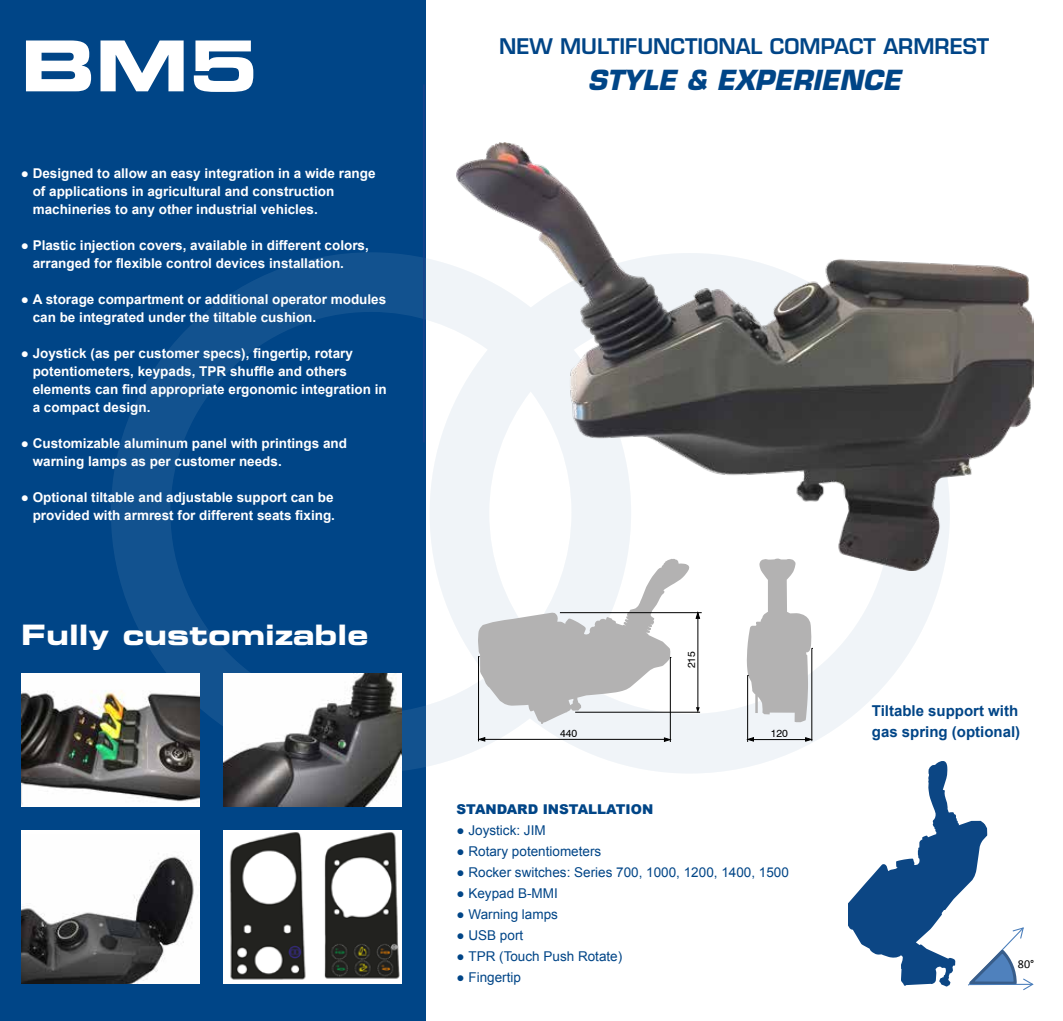
<style>
.page{position:relative;width:1063px;height:1021px;background:#fff}
.page>*{position:absolute;margin:0;border:0;box-sizing:border-box;transform-origin:0 0}
.t1{font:70.2px "Eurostile LT Std Bold Ex 2";color:#fff}
.t2{font:28.2px "Eurostile LT Std Bold Ex 2";color:#fff}
.t3{font:italic 700 27px "Eurostile LT Std";color:#004587}
.t4{font:600 21px "Eurostile LT Std";color:#004587}
.t5{font:700 15px/21px "Arial";color:#004587}
.t6{font:700 13.5px/18px "Arial";color:#fff}
.t7{font:13.5px "Arial";color:#004587}
.t8{font:900 13.5px "Arial";color:#004587}
.t9{font:12px "Calibri";color:#000}
.t10{font:10.5px "Swiss 721 BT";color:#000}
.s1{font-weight:700}
</style>
<div class="page">
<div style="left:0;top:0;width:425px;height:1020px;background:#004587"></div>
<svg style="left:111px;top:252px;width:832px;height:521px"></svg>
<hr style="left:423px;top:84px;width:2px;height:358px;background:#1a428a">
<img style="left:456px;top:142px;width:577px;height:428px">
<hr style="left:481px;top:739px;width:185px;height:1px;background:#000">
<hr style="left:560px;top:612px;width:142px;height:1px;background:#000">
<hr style="left:575px;top:712px;width:125px;height:1px;background:#000">
<hr style="left:751px;top:739px;width:56px;height:1px;background:#000">
<svg style="left:479px;top:737px;width:6px;height:4px"></svg>
<svg style="left:748px;top:737px;width:6px;height:4px"></svg>
<svg style="left:664px;top:737px;width:6px;height:4px"></svg>
<svg style="left:805px;top:737px;width:7px;height:4px"></svg>
<hr style="left:698px;top:614px;width:1px;height:94px;background:#000">
<hr style="left:478px;top:656px;width:1px;height:85px;background:#000">
<hr style="left:670px;top:657px;width:1px;height:85px;background:#000">
<svg style="left:478px;top:558px;width:212px;height:166px"></svg>
<hr style="left:812px;top:648px;width:1px;height:93px;background:#000">
<hr style="left:747px;top:675px;width:1px;height:67px;background:#000">
<svg style="left:747px;top:557px;width:66px;height:165px"></svg>
<svg style="left:696px;top:707px;width:4px;height:6px"></svg>
<svg style="left:696px;top:611px;width:4px;height:7px"></svg>
<svg style="left:849px;top:760px;width:185px;height:231px"></svg>
<img style="left:21px;top:673px;width:178px;height:133px">
<img style="left:223px;top:673px;width:178px;height:133px">
<div style="left:21px;top:830px;width:178px;height:153px;background:#fff"></div>
<img style="left:21px;top:856px;width:173px;height:127px">
<img style="left:223px;top:830px;width:178px;height:153px">
<h1 class="t1" style="left:21px;top:17px;width:239px">BM5</h1>
<p class="t6" style="left:33px;top:165px;width:344px;text-indent:-12px">● Designed to allow an easy integration in a wide range of applications in agricultural and construction machineries to any other industrial vehicles.</p>
<p class="t6" style="left:33px;top:237px;width:338px;text-indent:-12px">● Plastic injection covers, available in different colors, arranged for flexible control devices installation.</p>
<p class="t6" style="left:33px;top:291px;width:355px;text-indent:-12px">● A storage compartment or additional operator modules can be integrated under the tiltable cushion.</p>
<p class="t6" style="left:33px;top:345px;width:356px;text-indent:-12px">● Joystick (as per customer specs), fingertip, rotary potentiometers, keypads, TPR shuffle and others elements can find appropriate ergonomic integration in a compact design.</p>
<p class="t6" style="left:33px;top:435px;width:316px;text-indent:-12px">● Customizable aluminum panel with printings and warning lamps as per customer needs.</p>
<p class="t6" style="left:21px;top:489px;width:316px;text-align:right">● Optional tiltable and adjustable support can be provided with armrest for different seats fixing.</p>
<h2 class="t2" style="left:21px;top:615px;width:348px">Fully customizable</h2>
<h3 class="t4" style="left:499px;top:34px;width:492px">NEW MULTIFUNCTIONAL COMPACT ARMREST</h3>
<h3 class="t3" style="left:588px;top:64px;width:315px">STYLE &amp; EXPERIENCE</h3>
<p class="t10" style="left:685px;top:668px;width:19px;rotate:-90deg">215</p>
<p class="t10" style="left:560px;top:726px;width:19px">440</p>
<p class="t10" style="left:771px;top:727px;width:19px">120</p>
<p class="t8" style="left:456px;top:799px;width:198px">STANDARD INSTALLATION</p>
<p class="t7" style="left:456px;top:821px;width:91px"><span class="s1">●</span> Joystick: JIM</p>
<p class="t7" style="left:456px;top:842px;width:146px"><span class="s1">●</span> Rotary potentiometers</p>
<p class="t7" style="left:456px;top:863px;width:334px"><span class="s1">●</span> Rocker switches: Series 700, 1000, 1200, 1400, 1500</p>
<p class="t7" style="left:456px;top:884px;width:103px"><span class="s1">●</span> Keypad B-MMI</p>
<p class="t7" style="left:456px;top:905px;width:103px"><span class="s1">●</span> Warning lamps</p>
<p class="t7" style="left:456px;top:926px;width:68px"><span class="s1">●</span> USB port</p>
<p class="t7" style="left:456px;top:947px;width:167px"><span class="s1">●</span> TPR (Touch Push Rotate)</p>
<p class="t7" style="left:456px;top:968px;width:66px"><span class="s1">●</span> Fingertip</p>
<p class="t5" style="left:872px;top:700px;width:150px">Tiltable support with gas spring (optional)</p>
<p class="t9" style="left:1018px;top:956px;width:18px">80°</p>
</div>
